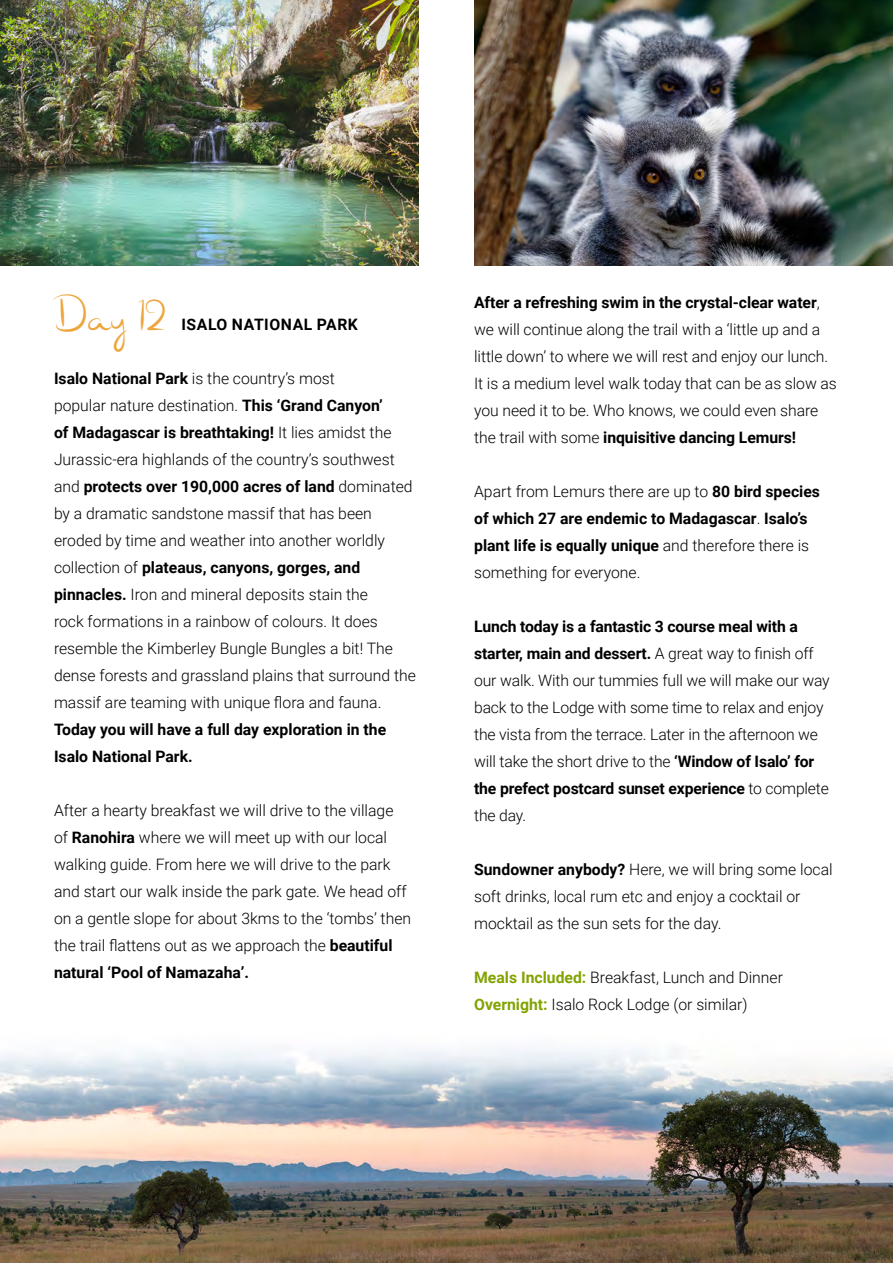
<style>
.page{position:relative;width:893px;height:1263px;background:#fff}
.page>*{position:absolute;margin:0;border:0;box-sizing:border-box;transform-origin:0 0}
.t1{font:49.5px "Masana Script 4 Silueta";color:#eda63d}
.t2{font:300 15.75px/27px "Roboto";color:#000}
.t3{font:700 15.75px/27px "Roboto";color:#000}
.t4{font:700 15.75px "Roboto";letter-spacing:.035em;color:#000}
.s1{font-weight:700}
.s2{font-weight:300}
.s3{font-weight:700;color:#82a300}
</style>
<div class="page">
<img style="left:0;top:0;width:419px;height:266px">
<img style="left:0;top:1047px;width:893px;height:216px">
<img style="left:474px;top:0;width:419px;height:265px">
<h1 class="t1" style="left:54px;top:284px;width:113px">Day 12</h1>
<p class="t4" style="left:181px;top:314px;width:178px">ISALO NATIONAL PARK</p>
<p class="t2" style="left:54px;top:365px;width:363px"><span class="s1">Isalo National Park</span> is the country’s most<br>popular nature destination. <span class="s1">This ‘Grand Canyon’<br>of Madagascar is breathtaking!</span> It lies amidst the Jurassic-era highlands of the country’s southwest and <span class="s1">protects over 190,000 acres of land</span> dominated by a dramatic sandstone massif that has been eroded by time and weather into another worldly collection of <span class="s1">plateaus, canyons, gorges, and pinnacles.</span> Iron and mineral deposits stain the<br>rock formations in a rainbow of colours. It does resemble the Kimberley Bungle Bungles a bit! The dense forests and grassland plains that surround the massif are teaming with unique flora and fauna.</p>
<p class="t3" style="left:54px;top:716px;width:334px">Today you will have a full day exploration in the<br>Isalo National Park.</p>
<p class="t2" style="left:54px;top:797px;width:359px">After a hearty breakfast we will drive to the village of <span class="s1">Ranohira</span> where we will meet up with our local walking guide. From here we will drive to the park and start our walk inside the park gate. We head off on a gentle slope for about 3kms to the ‘tombs’ then the trail flattens out as we approach the <span class="s1">beautiful natural ‘Pool of Namazaha’.</span></p>
<p class="t2" style="left:474px;top:289px;width:364px"><span class="s1">After a refreshing swim in the crystal-clear water</span>, we will continue along the trail with a ‘little up and a little down’ to where we will rest and enjoy our lunch.<br>It is a medium level walk today that can be as slow as you need it to be. Who knows, we could even share the trail with some <span class="s1">inquisitive dancing Lemurs!</span></p>
<p class="t3" style="left:474px;top:478px;width:347px"><span class="s2">Apart from Lemurs there are up to</span> 80 bird species of which 27 are endemic to Madagascar<span class="s2">.</span> Isalo’s plant life is equally unique <span class="s2">and therefore there is something for everyone.</span></p>
<p class="t2" style="left:474px;top:613px;width:357px"><span class="s1">Lunch today is a fantastic 3 course meal with a starter, main and dessert.</span> A great way to finish off our walk. With our tummies full we will make our way back to the Lodge with some time to relax and enjoy the vista from the terrace. Later in the afternoon we will take the short drive to the <span class="s1">‘Window of Isalo’ for the prefect postcard sunset experience</span> to complete the day.</p>
<p class="t2" style="left:474px;top:856px;width:360px"><span class="s1">Sundowner anybody?</span> Here, we will bring some local soft drinks, local rum etc and enjoy a cocktail or mocktail as the sun sets for the day.</p>
<p class="t2" style="left:474px;top:964px;width:310px"><span class="s3">Meals Included:</span> Breakfast, Lunch and Dinner<br><span class="s3">Overnight:</span> Isalo Rock Lodge (or similar)</p>
</div>
